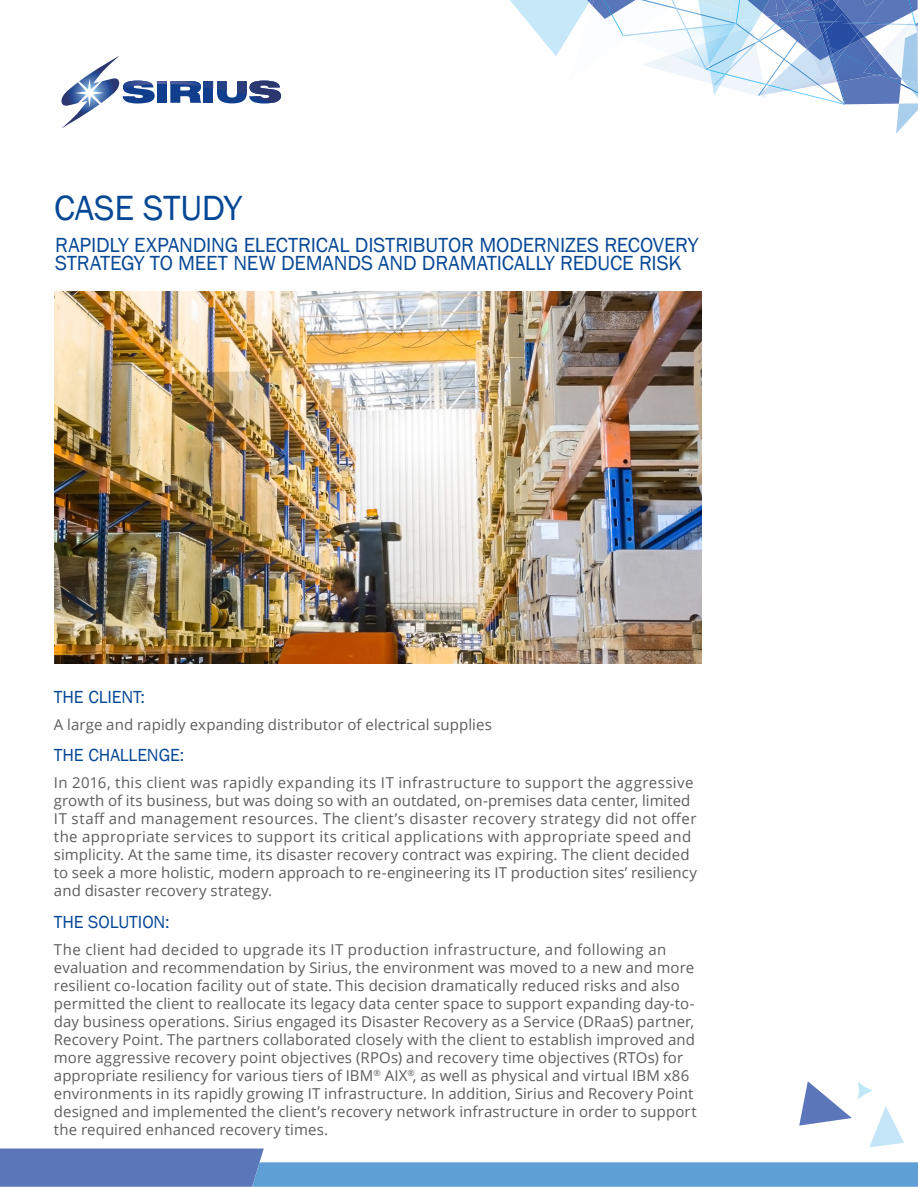
<style>
.page{position:relative;width:918px;height:1188px;background:#fff}
.page>*{position:absolute;margin:0;border:0;box-sizing:border-box;transform-origin:0 0}
.CASE_STUDY{font:36px "Franklin Gothic";letter-spacing:-.01em;color:#074895}
.Body_subhead{font:21px/18px "Franklin Gothic";letter-spacing:-.005em;color:#074895}
.Body_subhead-2{font:18px "Franklin Gothic";letter-spacing:-.005em;color:#074895}
.Body_copy{font:15px/18px "Open Sans";letter-spacing:.005em;color:#5d5d5d}
</style>
<div class="page">
<svg style="left:61px;top:56px;width:220px;height:73px"></svg>
<svg style="left:510px;top:0;width:408px;height:134px"></svg>
<img style="left:55px;top:292px;width:647px;height:371px">
<svg style="left:0;top:1081px;width:918px;height:106px"></svg>
<p class="CASE_STUDY" style="left:54px;top:186px;width:190px">CASE STUDY</p>
<p class="Body_subhead" style="left:55px;top:237px;width:645px">RAPIDLY EXPANDING ELECTRICAL DISTRIBUTOR MODERNIZES RECOVERY<br>STRATEGY TO MEET NEW DEMANDS AND DRAMATICALLY REDUCE RISK</p>
<p class="Body_subhead-2" style="left:54px;top:686px;width:93px">THE CLIENT:</p>
<p class="Body_copy" style="left:54px;top:715px;width:439px">A large and rapidly expanding distributor of electrical supplies</p>
<p class="Body_subhead-2" style="left:54px;top:744px;width:132px">THE CHALLENGE:</p>
<p class="Body_copy" style="left:54px;top:773px;width:645px">In 2016, this client was rapidly expanding its IT infrastructure to support the aggressive growth of its business, but was doing so with an outdated, on-premises data center, limited IT staff and management resources. The client’s disaster recovery strategy did not offer the appropriate services to support its critical applications with appropriate speed and simplicity. At the same time, its disaster recovery contract was expiring. The client decided to seek a more holistic, modern approach to re-engineering its IT production sites’ resiliency and disaster recovery strategy.</p>
<p class="Body_subhead-2" style="left:54px;top:911px;width:117px">THE SOLUTION:</p>
<p class="Body_copy" style="left:54px;top:940px;width:644px">The client had decided to upgrade its IT production infrastructure, and following an evaluation and recommendation by Sirius, the environment was moved to a new and more resilient co-location facility out of state. This decision dramatically reduced risks and also permitted the client to reallocate its legacy data center space to support expanding day-to&shy;day business operations. Sirius engaged its Disaster Recovery as a Service (DRaaS) partner, Recovery Point. The partners collaborated closely with the client to establish improved and more aggressive recovery point objectives (RPOs) and recovery time objectives (RTOs) for appropriate resiliency for various tiers of IBM<sup>®</sup> AIX<sup>®</sup>, as well as physical and virtual IBM x86 environments in its rapidly growing IT infrastructure. In addition, Sirius and Recovery Point designed and implemented the client’s recovery network infrastructure in order to support the required enhanced recovery times.</p>
</div>
